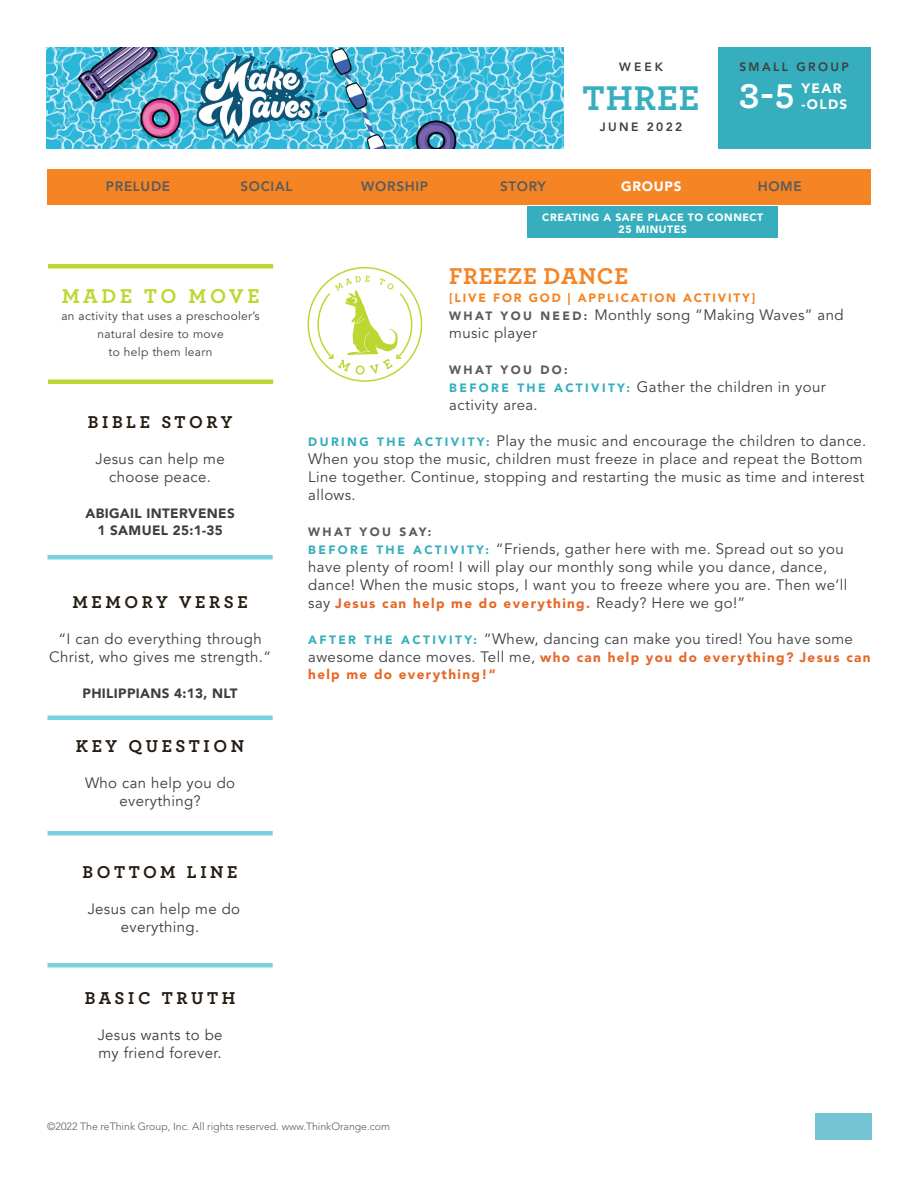
<style>
.page{position:relative;width:918px;height:1188px;background:#fff}
.page>*{position:absolute;margin:0;border:0;box-sizing:border-box;transform-origin:0 0}
.t1{font:700 36px "Archer Pro";letter-spacing:.025em;color:#36aebd}
.t2{font:700 36px "Archer Pro";color:#fff}
.t3{font:700 24px "Archer Pro";letter-spacing:.025em;color:#f58425}
.t4{font:700 21px "Archer Pro";letter-spacing:.165em;color:#bdd630}
.t5{font:700 18px "Archer Pro";letter-spacing:.2em;color:#251d13}
.t6{font:15px/18px "Avenir LT Std";letter-spacing:.025em;color:#3e3e3f}
.t7{font:15px/18px "Avenir";letter-spacing:.025em;color:#3e3e3f;text-align:center}
.t8{font:900 13.5px/18px "Avenir LT Std";letter-spacing:.1em;color:#e46828}
.t9{font:900 13.5px/18px "Avenir";letter-spacing:.025em;color:#3e3e3f;text-align:center}
.t10{font:800 13.5px "Avenir LT Std";letter-spacing:.05em;color:#585a5c}
.t11{font:900 13.5px/16.2px "Avenir LT Std";letter-spacing:.1em;color:#fff}
.t12{font:12px/18px "Avenir LT Std";letter-spacing:.025em;color:#3e3e3f;text-align:center}
.t13{font:900 12px "Avenir LT Std";letter-spacing:.15em;color:#f58425}
.t14{font:800 12px "Avenir LT Std";letter-spacing:.2em;color:#3e3e3f}
.t15{font:900 12px "Avenir LT Std";letter-spacing:.2em;color:#585a5c}
.t16{font:300 10.5px "Avenir LT Std";color:#585a5c}
.t17{font:900 10.5px/12px "Avenir LT Std";letter-spacing:.05em;color:#fff;text-align:center}
.s1{font-weight:900;font-size:12px;color:#585a5c}
.s2{font-weight:900;font-size:12px;color:#36aebd}
.s3{font-weight:400;font-size:15px;color:#3e3e3f}
</style>
<div class="page">
<img style="left:46px;top:47px;width:518px;height:102px">
<div style="left:717px;top:47px;width:154px;height:102px;background:#36aebd"></div>
<div style="left:48px;top:555px;width:225px;height:5px;background:#7bd0e0"></div>
<hr style="left:48px;top:716px;width:225px;height:4px;background:#7bd0e0">
<div style="left:48px;top:831px;width:225px;height:5px;background:#7bd0e0"></div>
<div style="left:48px;top:963px;width:225px;height:5px;background:#7bd0e0"></div>
<div style="left:815px;top:1113px;width:57px;height:27px;background:#74c4d4"></div>
<svg style="left:308px;top:267px;width:114px;height:115px"></svg>
<hr style="left:48px;top:380px;width:225px;height:4px;background:#bed633">
<hr style="left:48px;top:264px;width:225px;height:4px;background:#bed633">
<div style="left:47px;top:170px;width:824px;height:36px;background:#f58425"></div>
<div style="left:527px;top:206px;width:251px;height:32px;background:#36aebd"></div>
<p class="t14" style="left:619px;top:59px;width:45px">WEEK</p>
<h1 class="t1" style="left:583px;top:69px;width:118px">THREE</h1>
<p class="t14" style="left:600px;top:120px;width:84px">JUNE 2022</p>
<p class="t14" style="left:739px;top:59px;width:111px">SMALL GROUP</p>
<h1 class="t2" style="left:739px;top:68px;width:57px">3-5</h1>
<p class="t11" style="left:802px;top:80px;width:47px">YEAR -OLDS</p>
<p class="t10" style="left:106px;top:178px;width:66px">PRELUDE</p>
<p class="t10" style="left:240px;top:178px;width:54px">SOCIAL</p>
<p class="t10" style="left:361px;top:178px;width:68px">WORSHIP</p>
<p class="t10" style="left:500px;top:178px;width:47px">STORY</p>
<p class="t11" style="left:621px;top:178px;width:62px">GROUPS</p>
<p class="t10" style="left:758px;top:178px;width:46px">HOME</p>
<p class="t17" style="left:542px;top:211px;width:223px">CREATING A SAFE PLACE TO CONNECT<br>25 MINUTES</p>
<h2 class="t3" style="left:449px;top:257px;width:181px">FREEZE DANCE</h2>
<p class="t13" style="left:449px;top:290px;width:308px">[LIVE FOR GOD | APPLICATION ACTIVITY]</p>
<p class="t6" style="left:449px;top:306px;width:396px"><span class="s1">W H AT Y O U N E E D :</span> Monthly song “Making Waves” and music player</p>
<p class="t15" style="left:449px;top:362px;width:120px">WHAT YOU DO:</p>
<p class="t6" style="left:449px;top:378px;width:378px"><span class="s2">B E F O R E T H E A C T I V I T Y:</span> Gather the children in your activity area.</p>
<p class="t6" style="left:308px;top:432px;width:560px"><span class="s2">D U R I N G T H E A C T I V I T Y:</span> Play the music and encourage the children to dance.<br>When you stop the music, children must freeze in place and repeat the Bottom Line together. Continue, stopping and restarting the music as time and interest allows.</p>
<p class="t15" style="left:308px;top:524px;width:125px">WHAT YOU SAY:</p>
<p class="t6" style="left:308px;top:540px;width:541px"><span class="s2">B E F O R E T H E A C T I V I T Y:</span> “Friends, gather here with me. Spread out so you have plenty of room! I will play our monthly song while you dance, dance, dance! When the music stops, I want you to freeze where you are. Then we’ll</p>
<p class="t8" style="left:308px;top:594px;width:439px"><span class="s3">say</span> Jesus can help me do everything. <span class="s3">Ready? Here we go!”</span></p>
<p class="t6" style="left:308px;top:630px;width:546px"><span class="s2">A F T E R T H E A C T I V I T Y:</span> “Whew, dancing can make you tired! You have some</p>
<p class="t8" style="left:308px;top:648px;width:564px"><span class="s3">awesome dance moves. Tell me,</span> who can help you do everything? Jesus can help me do everything!”</p>
<h3 class="t4" style="left:62px;top:279px;width:199px">MADE TO MOVE</h3>
<p class="t12" style="left:61px;top:307px;width:200px">an activity that uses a preschooler’s natural desire to move<br>to help them learn</p>
<p class="t5" style="left:88px;top:407px;width:146px">BIBLE STORY</p>
<p class="t7" style="left:96px;top:450px;width:131px">Jesus can help me choose peace.</p>
<p class="t9" style="left:85px;top:503px;width:151px">ABIGAIL INTERVENES<br>1 SAMUEL 25:1-35</p>
<p class="t5" style="left:72px;top:587px;width:177px">MEMORY VERSE</p>
<p class="t7" style="left:49px;top:630px;width:224px">“I can do everything through<br>Christ, who gives me strength.”</p>
<p class="t9" style="left:83px;top:683px;width:157px">PHILIPPIANS 4:13, NLT</p>
<p class="t5" style="left:76px;top:731px;width:170px">KEY QUESTION</p>
<p class="t7" style="left:85px;top:774px;width:152px">Who can help you do everything?</p>
<p class="t5" style="left:83px;top:857px;width:156px">BOTTOM LINE</p>
<p class="t7" style="left:88px;top:900px;width:154px">Jesus can help me do everything.</p>
<p class="t5" style="left:85px;top:983px;width:152px">BASIC TRUTH</p>
<p class="t7" style="left:98px;top:1026px;width:126px;text-align:left">Jesus wants to be my friend forever.</p>
<p class="t16" style="left:47px;top:1120px;width:344px">©2022 The reThink Group, Inc. All rights reserved. www.ThinkOrange.com</p>
</div>
